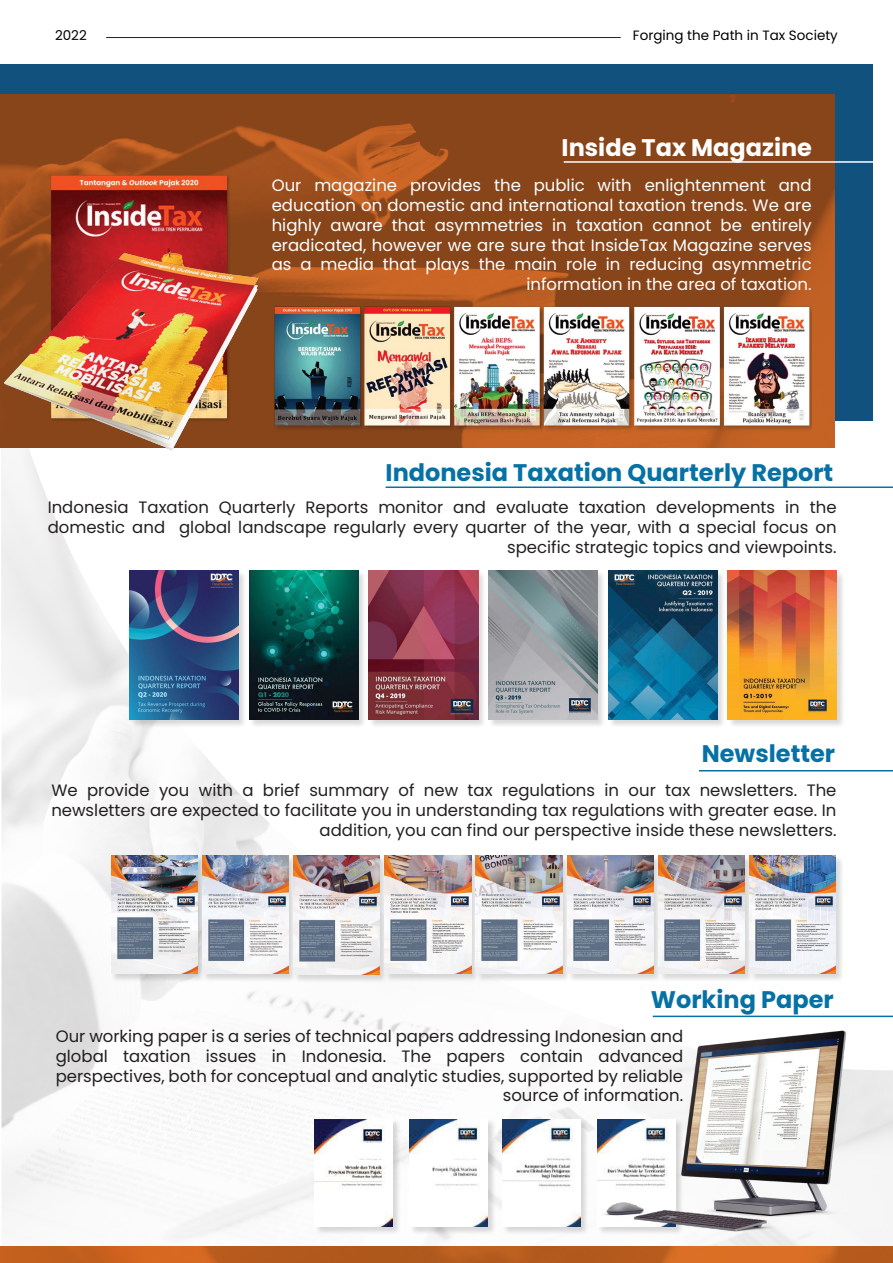
<style>
.page{position:relative;width:893px;height:1263px;background:#fff}
.page>*{position:absolute;margin:0;border:0;box-sizing:border-box;transform-origin:0 0}
.t1{font:700 24px "Poppins";color:#0571a4}
.t2{font:700 24px "Poppins";color:#fff}
.t3{font:16.5px/19.8px "Poppins";color:#221f1f;text-align:right}
.t4{font:16.5px/19.8px "Poppins";color:#fff;text-align:right}
.t5{font:13.5px "Poppins";color:#000}
</style>
<div class="page">
<img style="left:2px;top:348px;width:891px;height:898px">
<svg style="left:200px;top:463px;width:693px;height:255px"></svg>
<img style="left:2px;top:451px;width:172px;height:267px">
<div style="left:0;top:64px;width:872px;height:356px;background:#0e4f7d"></div>
<img style="left:0;top:94px;width:834px;height:354px">
<hr style="left:386px;top:486px;width:507px;height:2px;background:#0571a4">
<hr style="left:699px;top:770px;width:194px;height:1px;background:#0571a4">
<hr style="left:653px;top:1015px;width:240px;height:2px;background:#0571a4">
<img style="left:127px;top:568px;width:721px;height:162px">
<img style="left:728px;top:570px;width:109px;height:150px">
<img style="left:608px;top:570px;width:109px;height:150px">
<img style="left:489px;top:570px;width:109px;height:150px">
<img style="left:369px;top:570px;width:109px;height:150px">
<img style="left:130px;top:570px;width:109px;height:150px">
<img style="left:249px;top:570px;width:109px;height:150px">
<img style="left:109px;top:853px;width:737px;height:132px">
<img style="left:111px;top:856px;width:86px;height:118px">
<img style="left:202px;top:856px;width:87px;height:118px">
<img style="left:294px;top:855px;width:86px;height:119px">
<img style="left:385px;top:856px;width:86px;height:118px">
<img style="left:476px;top:856px;width:86px;height:118px">
<img style="left:567px;top:856px;width:86px;height:118px">
<img style="left:658px;top:856px;width:87px;height:118px">
<img style="left:749px;top:856px;width:86px;height:118px">
<img style="left:312px;top:1117px;width:92px;height:120px">
<img style="left:315px;top:1119px;width:78px;height:107px">
<img style="left:407px;top:1117px;width:92px;height:120px">
<img style="left:410px;top:1119px;width:78px;height:107px">
<img style="left:501px;top:1117px;width:91px;height:120px">
<img style="left:503px;top:1119px;width:78px;height:107px">
<img style="left:594px;top:1022px;width:262px;height:219px">
<hr style="left:564px;top:161px;width:329px;height:2px;background:#fff">
<img style="left:304px;top:304px;width:236px;height:130px">
<img style="left:540px;top:304px;width:271px;height:130px">
<img style="left:50px;top:174px;width:182px;height:71px">
<img style="left:0;top:245px;width:304px;height:206px">
<hr style="left:106px;top:37px;width:515px;height:1px;background:#221f1f">
<img style="left:0;top:1246px;width:893px;height:17px">
<p class="t5" style="left:55px;top:28px;width:33px">2022</p>
<p class="t5" style="left:633px;top:28px;width:206px">Forging the Path in Tax Society</p>
<h1 class="t2" style="left:562px;top:133px;width:252px">Inside Tax Magazine</h1>
<p class="t4" style="left:272px;top:176px;width:541px">Our magazine provides the public with enlightenment and education on domestic and international taxation trends. We are highly aware that asymmetries in taxation cannot be entirely eradicated, however we are sure that InsideTax Magazine serves as a media that plays the main role in reducing asymmetric information in the area of taxation.</p>
<h1 class="t1" style="left:386px;top:459px;width:449px">Indonesia Taxation Quarterly Report</h1>
<p class="t3" style="left:48px;top:497px;width:790px">Indonesia Taxation Quarterly Reports monitor and evaluate taxation developments in the domestic and global landscape regularly every quarter of the year, with a special focus on specific strategic topics and viewpoints.</p>
<h1 class="t1" style="left:702px;top:740px;width:135px">Newsletter</h1>
<p class="t3" style="left:51px;top:781px;width:787px">We provide you with a brief summary of new tax regulations in our tax newsletters. The newsletters are expected to facilitate you in understanding tax regulations with greater ease. In addition, you can find our perspective inside these newsletters.</p>
<h1 class="t1" style="left:651px;top:986px;width:184px">Working Paper</h1>
<p class="t3" style="left:56px;top:1026px;width:629px">Our working paper is a series of technical papers addressing Indonesian and global taxation issues in Indonesia. The papers contain advanced perspectives, both for conceptual and analytic studies, supported by reliable source of information.</p>
</div>
